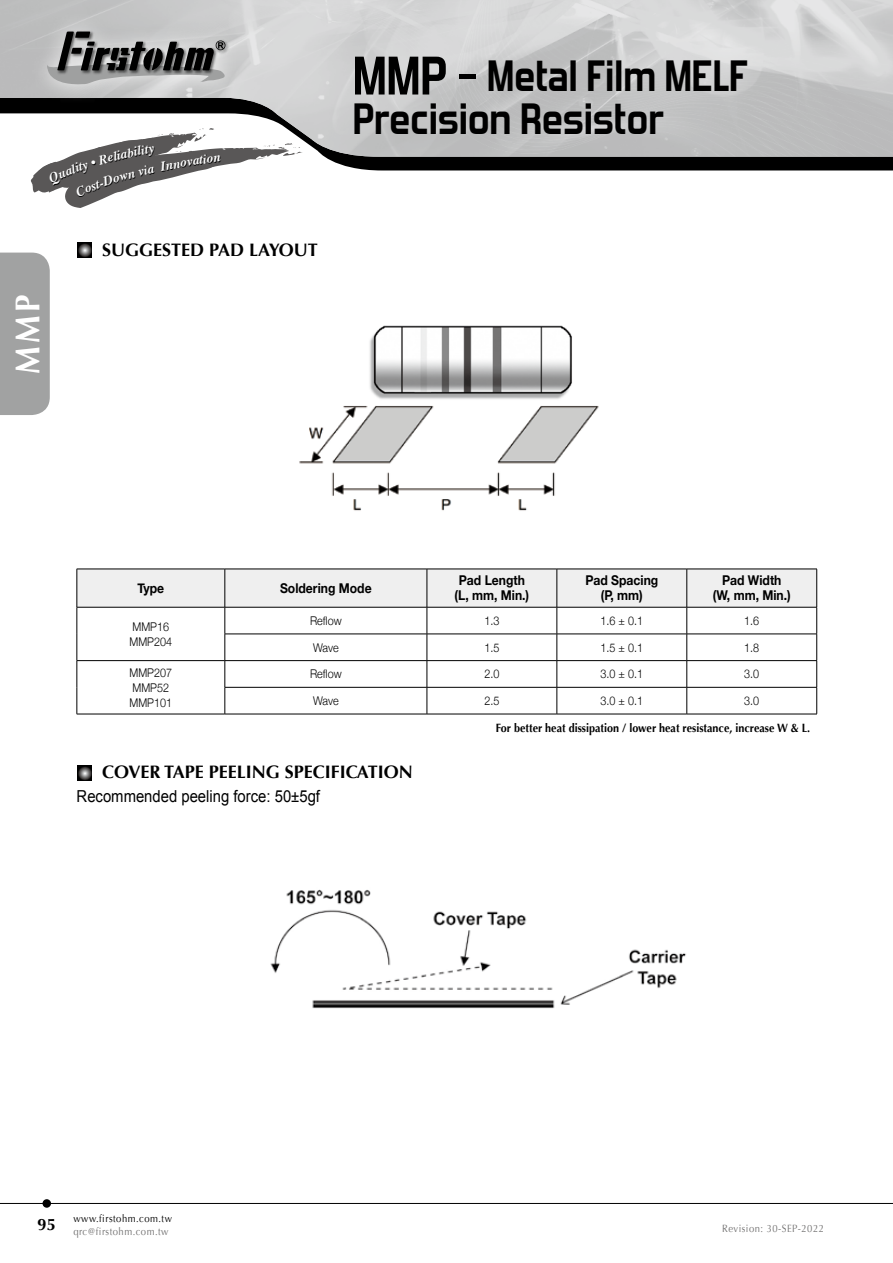
<style>
.page{position:relative;width:893px;height:1263px;background:#fff}
.page>*{position:absolute;margin:0;border:0;box-sizing:border-box;transform-origin:0 0}
.t1{font:700 43.5px/42.8px "Forgotten Futurist Rg";color:#000}
.t2{font:700 34.5px "Optima";color:#fff;scale:.9 1}
.t3{font:700 18px "Optima";color:#000}
.t4{font:16.5px "Arial";color:#000;scale:.9 1}
.t5{font:700 16.5px "Optima";color:#000}
.t6{font:700 13.5px/15px "Helvetica Neue";color:#000;text-align:center;scale:.9 1}
.t7{font:300 12px/15px "Helvetica Neue";color:#000;scale:.9 1}
.t8{font:700 12px "Optima";color:#000;scale:.9 1}
.t9{font:10.5px "Optima";letter-spacing:.05em;color:#727171;scale:.9 1}
.t10{font:10.5px "Optima";letter-spacing:.05em;color:#000;scale:.9 1}
.s1{font-size:54px}
</style>
<div class="page">
<div style="left:325px;top:157px;width:568px;height:13px;background:#000"></div>
<img style="left:0;top:0;width:893px;height:157px">
<hr style="left:0;top:1203px;width:893px;height:1px;background:#000">
<div style="left:43px;top:1199px;width:8px;height:9px;background:#000;border-radius:50%"></div>
<div style="left:29px;top:12px;width:215px;height:92px;background:#fff;opacity:.85"></div>
<img style="left:79px;top:30px;width:16px;height:2px">
<img style="left:56px;top:30px;width:23px;height:2px">
<img style="left:227px;top:39px;width:3px;height:16px">
<svg style="left:47px;top:32px;width:180px;height:53px;background:#888"></svg>
<div style="left:0;top:253px;width:50px;height:162px;background:#a1a2a2"></div>
<img style="left:299px;top:406px;width:300px;height:105px">
<img style="left:369px;top:325px;width:203px;height:74px">
<img style="left:270px;top:889px;width:416px;height:120px">
<svg style="left:77px;top:570px;width:740px;height:144px"></svg>
<hr style="left:77px;top:714px;width:148px;height:1px;background:#000">
<hr style="left:225px;top:714px;width:202px;height:1px;background:#000">
<hr style="left:427px;top:714px;width:130px;height:1px;background:#000">
<hr style="left:557px;top:714px;width:130px;height:1px;background:#000">
<hr style="left:687px;top:714px;width:130px;height:1px;background:#000">
<hr style="left:77px;top:569px;width:148px;height:1px;background:#000">
<hr style="left:77px;top:569px;width:1px;height:38px;background:#000">
<hr style="left:225px;top:569px;width:202px;height:1px;background:#000">
<hr style="left:427px;top:569px;width:130px;height:1px;background:#000">
<hr style="left:557px;top:569px;width:130px;height:1px;background:#000">
<hr style="left:687px;top:569px;width:130px;height:1px;background:#000">
<svg style="left:77px;top:242px;width:15px;height:15px"></svg>
<svg style="left:77px;top:765px;width:15px;height:15px"></svg>
<svg style="left:31px;top:127px;width:272px;height:81px"></svg>
<h2 class="t2" style="left:8px;top:374px;width:89px;rotate:-90deg">MMP</h2>
<h1 class="t1" style="left:353px;top:54px;width:397px"><span class="s1">MMP -</span> Metal Film MELF<br>Precision Resistor</h1>
<h3 class="t3" style="left:102px;top:239px;width:217px">SUGGESTED PAD LAYOUT</h3>
<p class="t6" style="left:137px;top:581px;width:31px">Type</p>
<p class="t6" style="left:280px;top:581px;width:103px">Soldering Mode</p>
<p class="t6" style="left:455px;top:573px;width:84px">Pad Length (L, mm, Min.)</p>
<p class="t6" style="left:585px;top:573px;width:83px">Pad Spacing (P, mm)</p>
<p class="t6" style="left:713px;top:573px;width:88px">Pad Width (W, mm, Min.)</p>
<p class="t7" style="left:130px;top:618px;width:49px">MMP16<br>MMP204</p>
<p class="t7" style="left:310px;top:612px;width:37px">Reflow</p>
<p class="t7" style="left:484px;top:612px;width:18px">1.3</p>
<p class="t7" style="left:601px;top:612px;width:49px">1.6 ± 0.1</p>
<p class="t7" style="left:744px;top:612px;width:18px">1.6</p>
<p class="t7" style="left:313px;top:639px;width:30px">Wave</p>
<p class="t7" style="left:484px;top:639px;width:18px">1.5</p>
<p class="t7" style="left:601px;top:639px;width:49px">1.5 ± 0.1</p>
<p class="t7" style="left:744px;top:639px;width:18px">1.8</p>
<p class="t7" style="left:130px;top:664px;width:49px">MMP207<br>MMP52<br>MMP101</p>
<p class="t7" style="left:310px;top:666px;width:37px">Reflow</p>
<p class="t7" style="left:484px;top:666px;width:18px">2.0</p>
<p class="t7" style="left:601px;top:666px;width:49px">3.0 ± 0.1</p>
<p class="t7" style="left:744px;top:666px;width:18px">3.0</p>
<p class="t7" style="left:313px;top:692px;width:30px">Wave</p>
<p class="t7" style="left:484px;top:692px;width:18px">2.5</p>
<p class="t7" style="left:601px;top:692px;width:49px">3.0 ± 0.1</p>
<p class="t7" style="left:744px;top:692px;width:18px">3.0</p>
<p class="t8" style="left:496px;top:721px;width:350px">For better heat dissipation / lower heat resistance, increase W &amp; L.</p>
<h3 class="t3" style="left:102px;top:761px;width:312px">COVER TAPE PEELING SPECIFICATION</h3>
<h3 class="t4" style="left:77px;top:785px;width:272px">Recommended peeling force: 50±5gf</h3>
<h3 class="t5" style="left:38px;top:1215px;width:20px">95</h3>
<p class="t10" style="left:73px;top:1212px;width:111px">www.firstohm.com.tw</p>
<p class="t9" style="left:73px;top:1225px;width:107px">qrc@firstohm.com.tw</p>
<p class="t9" style="left:722px;top:1222px;width:115px">Revision: 30-SEP-2022</p>
</div>
